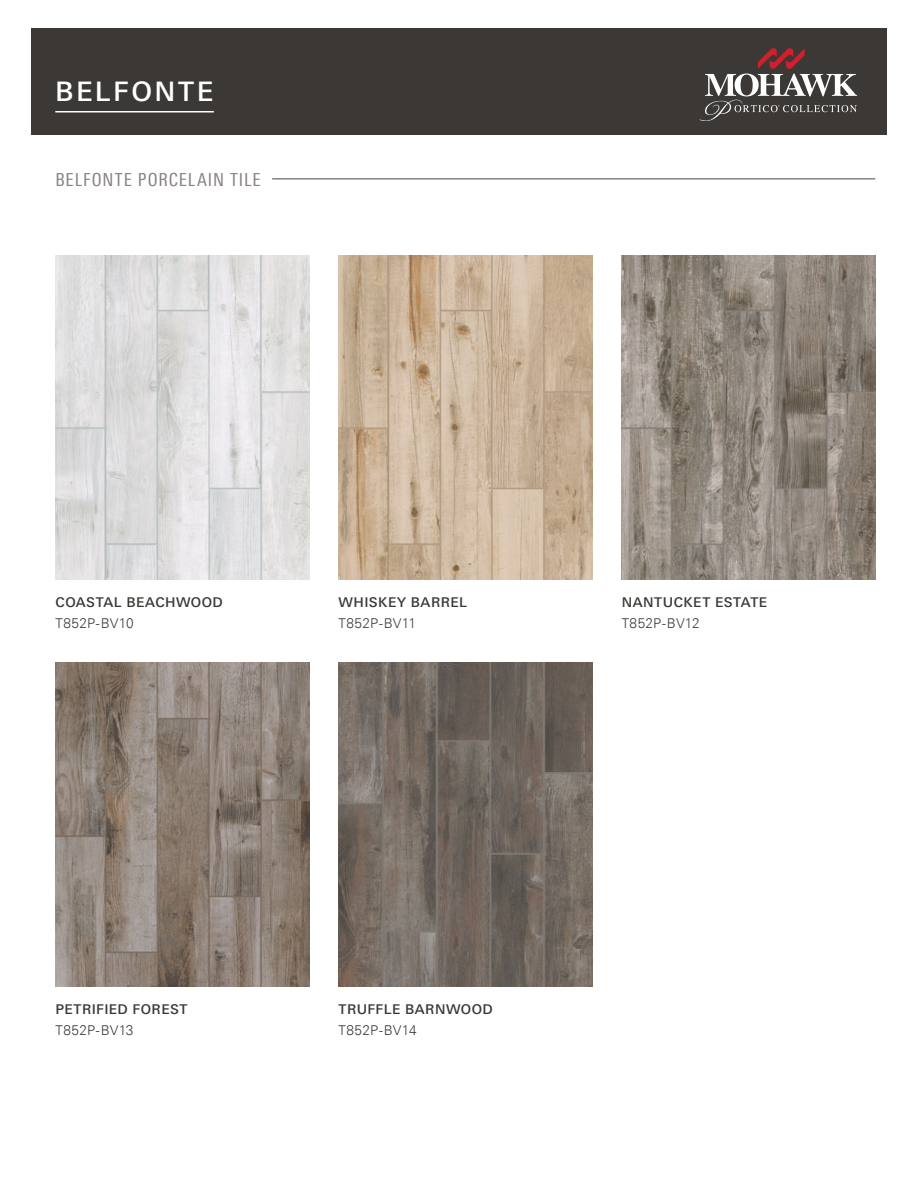
<style>
.page{position:relative;width:918px;height:1188px;background:#fff}
.page>*{position:absolute;margin:0;border:0;box-sizing:border-box;transform-origin:0 0}
.t1{font:500 27px "Linotype Univers Basic";letter-spacing:.09em;color:#fff}
.Body{font:condensed 18px "Linotype Univers";letter-spacing:.055em;color:#888181}
.t2{font:500 13.5px/21px "Linotype Univers Basic";letter-spacing:.03em;color:#3b3835}
.s1{font-weight:300}
</style>
<div class="page">
<div style="left:31px;top:28px;width:856px;height:107px;background:#3b3835"></div>
<hr style="left:55px;top:111px;width:159px;height:1px;background:#fff">
<img style="left:55px;top:255px;width:254px;height:324px">
<img style="left:339px;top:663px;width:253px;height:324px">
<img style="left:339px;top:255px;width:253px;height:324px">
<img style="left:622px;top:255px;width:253px;height:324px">
<img style="left:55px;top:663px;width:254px;height:324px">
<hr style="left:272px;top:178px;width:603px;height:2px;background:#888181">
<svg style="left:699px;top:48px;width:158px;height:73px"></svg>
<p class="t1" style="left:55px;top:76px;width:160px">BELFONTE</p>
<p class="Body" style="left:55px;top:169px;width:207px">BELFONTE PORCELAIN TILE</p>
<p class="t2" style="left:55px;top:592px;width:169px">COASTAL BEACHWOOD<br><span class="s1">T852P-BV10</span></p>
<p class="t2" style="left:339px;top:592px;width:130px">WHISKEY BARREL<br><span class="s1">T852P-BV11</span></p>
<p class="t2" style="left:622px;top:592px;width:147px">NANTUCKET ESTATE<br><span class="s1">T852P-BV12</span></p>
<p class="t2" style="left:55px;top:999px;width:134px">PETRIFIED FOREST<br><span class="s1">T852P-BV13</span></p>
<p class="t2" style="left:339px;top:999px;width:156px">TRUFFLE BARNWOOD<br><span class="s1">T852P-BV14</span></p>
</div>
